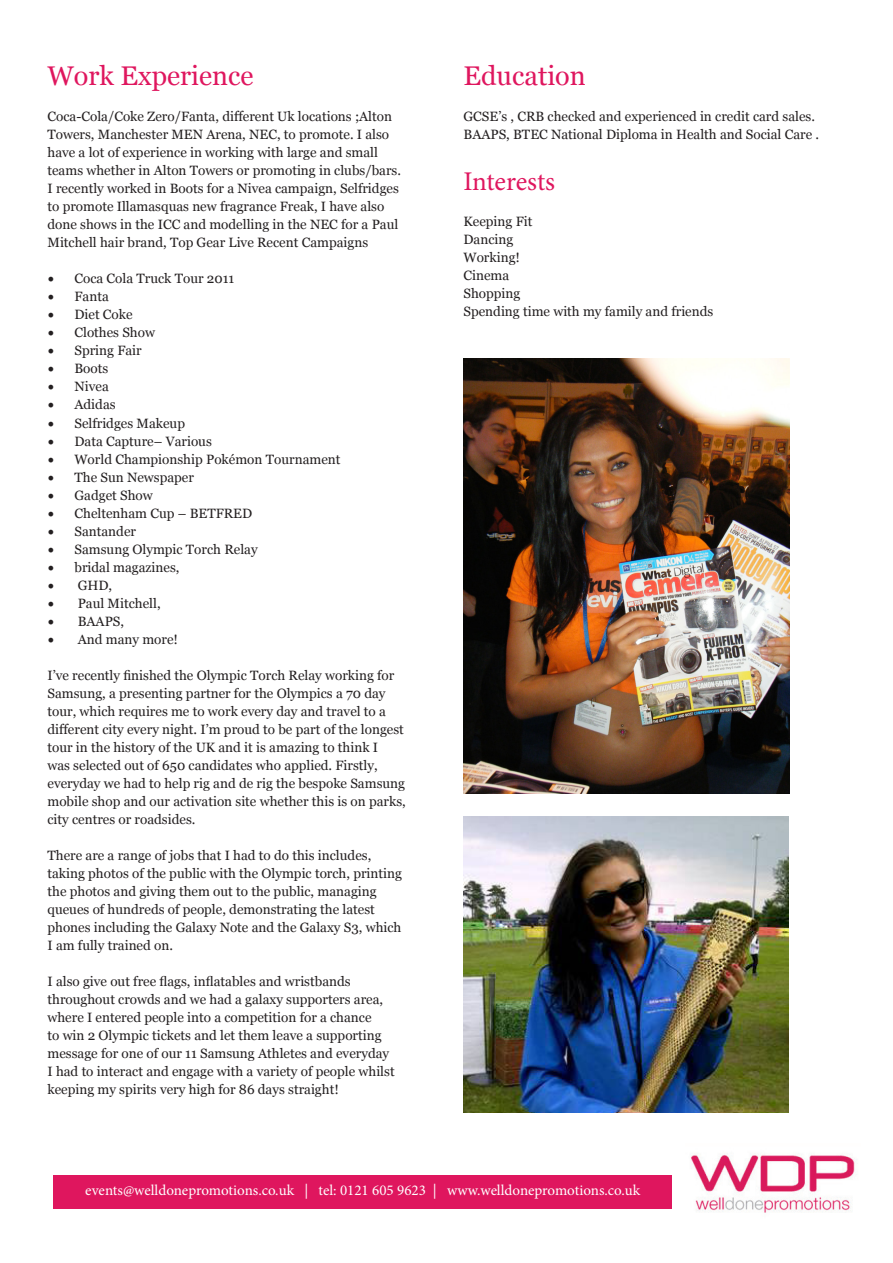
<style>
.page{position:relative;width:893px;height:1263px;background:#fff}
.page>*{position:absolute;margin:0;border:0;box-sizing:border-box;transform-origin:0 0}
.t1{font:27px "Georgia";color:#df165e}
.t2{font:27px "Minion Pro";letter-spacing:-.005em;color:#df165e}
.t3{font:15px "Minion Pro";color:#fff}
.t4{font:13.5px/18px "Georgia";color:#231f20}
.s1{font-family:"Minion Pro";font-size:18px}
</style>
<div class="page">
<div style="left:54px;top:1175px;width:618px;height:33px;background:#df165e"></div>
<img style="left:691px;top:1153px;width:164px;height:60px">
<img style="left:463px;top:358px;width:327px;height:435px">
<img style="left:463px;top:816px;width:326px;height:296px">
<p class="t1" style="left:47px;top:56px;width:207px">Work Experience</p>
<p class="t4" style="left:47px;top:107px;width:355px">Coca-Cola/Coke Zero/Fanta, different Uk locations ;Alton Towers, Manchester MEN Arena, NEC, to promote. I also have a lot of experience in working with large and small teams whether in Alton Towers or promoting in clubs/bars.<br>I recently worked in Boots for a Nivea campaign, Selfridges to promote Illamasquas new fragrance Freak, I have also done shows in the ICC and modelling in the NEC for a Paul Mitchell hair brand, Top Gear Live Recent Campaigns</p>
<p class="t4" style="left:47px;top:269px;width:188px"><span class="s1">•</span> Coca Cola Truck Tour 2011</p>
<p class="t4" style="left:47px;top:287px;width:63px"><span class="s1">•</span> Fanta</p>
<p class="t4" style="left:47px;top:305px;width:87px"><span class="s1">•</span> Diet Coke</p>
<p class="t4" style="left:47px;top:323px;width:109px"><span class="s1">•</span> Clothes Show</p>
<p class="t4" style="left:47px;top:341px;width:96px"><span class="s1">•</span> Spring Fair</p>
<p class="t4" style="left:47px;top:359px;width:62px"><span class="s1">•</span> Boots</p>
<p class="t4" style="left:47px;top:377px;width:63px"><span class="s1">•</span> Nivea</p>
<p class="t4" style="left:47px;top:395px;width:70px"><span class="s1">•</span> Adidas</p>
<p class="t4" style="left:47px;top:413px;width:139px"><span class="s1">•</span> Selfridges Makeup</p>
<p class="t4" style="left:47px;top:431px;width:166px"><span class="s1">•</span> Data Capture– Various</p>
<p class="t4" style="left:47px;top:449px;width:295px"><span class="s1">•</span> World Championship Pokémon Tournament</p>
<p class="t4" style="left:47px;top:467px;width:148px"><span class="s1">•</span> The Sun Newspaper</p>
<p class="t4" style="left:47px;top:485px;width:107px"><span class="s1">•</span> Gadget Show</p>
<p class="t4" style="left:47px;top:503px;width:206px"><span class="s1">•</span> Cheltenham Cup – BETFRED</p>
<p class="t4" style="left:47px;top:521px;width:90px"><span class="s1">•</span> Santander</p>
<p class="t4" style="left:47px;top:539px;width:212px"><span class="s1">•</span> Samsung Olympic Torch Relay</p>
<p class="t4" style="left:47px;top:557px;width:134px"><span class="s1">•</span> bridal magazines,</p>
<p class="t4" style="left:47px;top:575px;width:66px"><span class="s1">•</span> GHD,</p>
<p class="t4" style="left:47px;top:593px;width:115px"><span class="s1">•</span> Paul Mitchell,</p>
<p class="t4" style="left:47px;top:611px;width:78px"><span class="s1">•</span> BAAPS,</p>
<p class="t4" style="left:47px;top:629px;width:132px"><span class="s1">•</span> And many more!</p>
<p class="t4" style="left:47px;top:665px;width:360px">I’ve recently finished the Olympic Torch Relay working for Samsung, a presenting partner for the Olympics a 70 day tour, which requires me to work every day and travel to a different city every night. I’m proud to be part of the longest tour in the history of the UK and it is amazing to think I<br>was selected out of 650 candidates who applied. Firstly, everyday we had to help rig and de rig the bespoke Samsung mobile shop and our activation site whether this is on parks, city centres or roadsides.</p>
<p class="t4" style="left:47px;top:845px;width:356px">There are a range of jobs that I had to do this includes, taking photos of the public with the Olympic torch, printing the photos and giving them out to the public, managing queues of hundreds of people, demonstrating the latest phones including the Galaxy Note and the Galaxy S3, which I am fully trained on.</p>
<p class="t4" style="left:47px;top:971px;width:349px">I also give out free flags, inflatables and wristbands throughout crowds and we had a galaxy supporters area, where I entered people into a competition for a chance<br>to win 2 Olympic tickets and let them leave a supporting message for one of our 11 Samsung Athletes and everyday I had to interact and engage with a variety of people whilst keeping my spirits very high for 86 days straight!</p>
<p class="t1" style="left:463px;top:56px;width:124px">Education</p>
<p class="t4" style="left:463px;top:107px;width:357px">GCSE’s , CRB checked and experienced in credit card sales.<br>BAAPS, BTEC National Diploma in Health and Social Care .</p>
<p class="t2" style="left:463px;top:163px;width:93px">Interests</p>
<p class="t4" style="left:463px;top:212px;width:70px">Keeping Fit</p>
<p class="t4" style="left:463px;top:230px;width:51px">Dancing</p>
<p class="t4" style="left:463px;top:248px;width:58px">Working!</p>
<p class="t4" style="left:463px;top:266px;width:47px">Cinema</p>
<p class="t4" style="left:463px;top:284px;width:58px">Shopping</p>
<p class="t4" style="left:463px;top:302px;width:251px">Spending time with my family and friends</p>
<p class="t3" style="left:85px;top:1180px;width:557px">events@welldonepromotions.co.uk | tel: 0121 605 9623 | www.welldonepromotions.co.uk</p>
</div>
